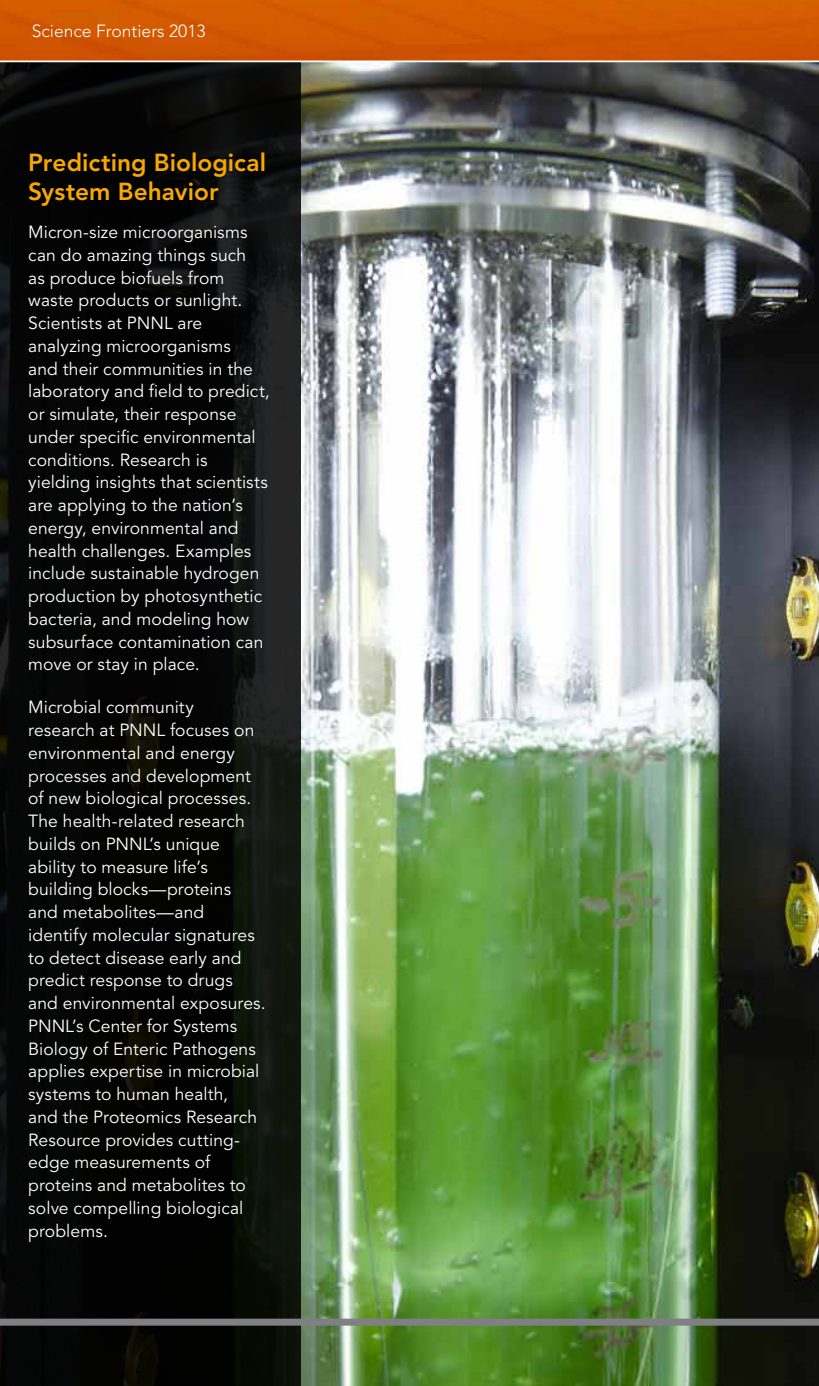
<style>
.page{position:relative;width:819px;height:1386px;background:#fff}
.page>*{position:absolute;margin:0;border:0;box-sizing:border-box;transform-origin:0 0}
.t1{font:800 24.5px/29.4px "Avenir LT Std";color:#f7a800}
.t2{font:17.5px/22.8px "Avenir LT Std";letter-spacing:.005em;color:#fff}
.t3{font:300 17.5px "Avenir LT Std";color:#fff}
</style>
<div class="page">
<img style="left:0;top:0;width:819px;height:61px">
<img style="left:301px;top:62px;width:518px;height:1324px">
<svg style="left:0;top:62px;width:301px;height:1324px;background:#080908"></svg>
<div style="left:0;top:1319px;width:819px;height:7px;background:#807f83"></div>
<p class="t3" style="left:32px;top:21px;width:175px">Science Frontiers 2013</p>
<h1 class="t1" style="left:28px;top:148px;width:239px">Predicting Biological<br>System Behavior</h1>
<p class="t2" style="left:28px;top:221px;width:243px">Micron-size microorganisms can do amazing things such<br>as produce biofuels from waste products or sunlight.<br>Scientists at PNNL are analyzing microorganisms<br>and their communities in the laboratory and field to predict, or simulate, their response under specific environmental conditions. Research is yielding insights that scientists are applying to the nation’s energy, environmental and health challenges. Examples include sustainable hydrogen production by photosynthetic bacteria, and modeling how subsurface contamination can move or stay in place.</p>
<p class="t2" style="left:28px;top:696px;width:239px">Microbial community<br>research at PNNL focuses on environmental and energy processes and development of new biological processes.<br>The health-related research builds on PNNL’s unique ability to measure life’s building blocks—proteins<br>and metabolites—and identify molecular signatures to detect disease early and predict response to drugs and environmental exposures.<br>PNNL’s Center for Systems<br>Biology of Enteric Pathogens applies expertise in microbial systems to human health,<br>and the Proteomics Research<br>Resource provides cutting&shy;edge measurements of proteins and metabolites to solve compelling biological problems.</p>
</div>
